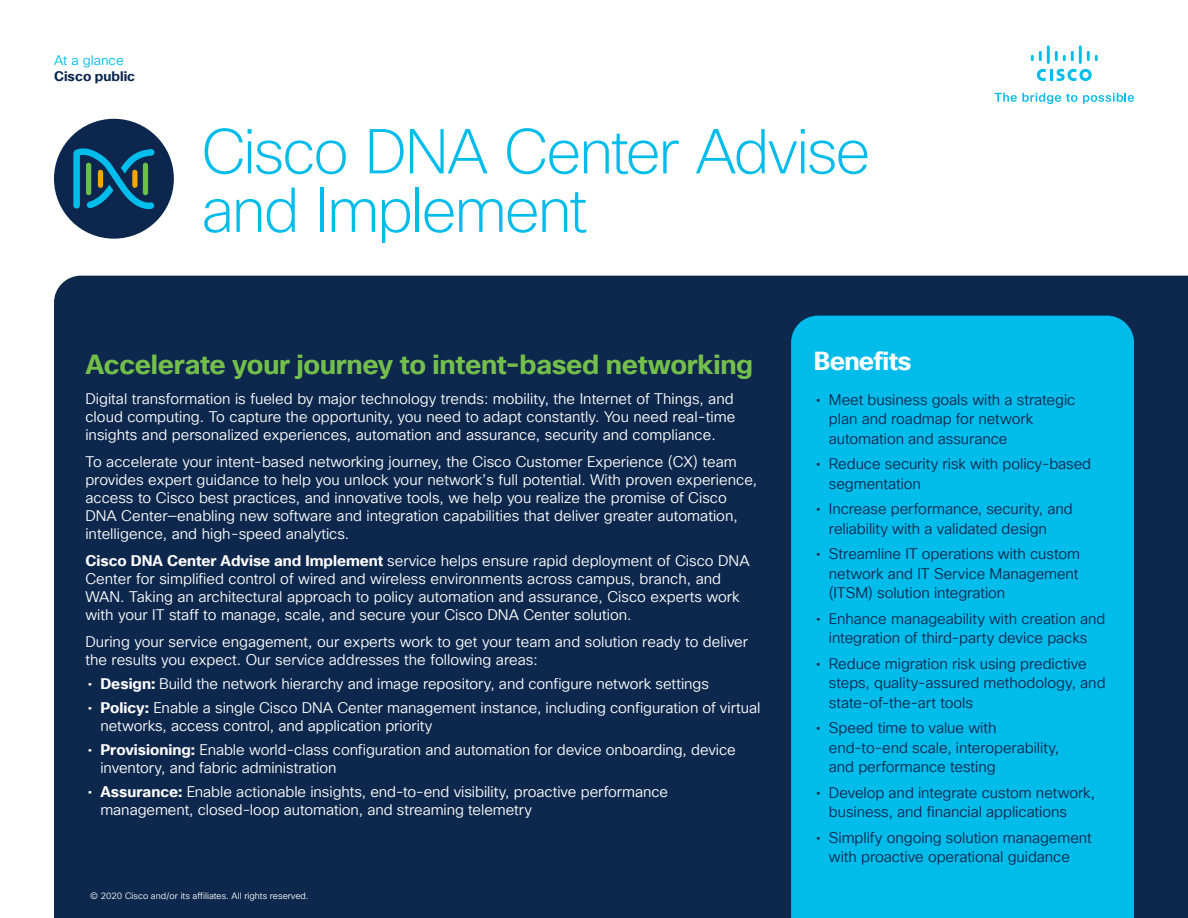
<style>
.page{position:relative;width:1188px;height:918px;background:#fff}
.page>*{position:absolute;margin:0;border:0;box-sizing:border-box;transform-origin:0 0}
.Title_Headline{font:200 61.5px/58.5px "Cisco Sans TT";letter-spacing:-.035em;color:#00bceb}
.Intro_Heading{font:700 27px "Cisco Sans TT";letter-spacing:-.01em;color:#74bf4b}
.Intro_Heading-2{font:700 25.5px "Cisco Sans TT";letter-spacing:-.03em;color:#fff}
.Body_White{font:15px/18px "Cisco Sans TT Light";color:#fff}
.t1{font:15px/19.5px "Cisco Sans TT Light";letter-spacing:-.005em;color:#0d274d}
.t2{font:700 13.5px "Cisco Sans TT";color:#0d274d}
.t3{font:13.5px "Cisco Sans TT Light";color:#00bceb}
.Footer_white{font:9px "Cisco Sans TT Light";color:#fff}
.s1{font-family:"Cisco Sans TT";font-weight:700}
.s2{font-family:"Cisco Sans TT"}
</style>
<div class="page">
<svg style="left:995px;top:93px;width:82px;height:11px"></svg>
<svg style="left:1083px;top:93px;width:51px;height:11px"></svg>
<svg style="left:1037px;top:69px;width:55px;height:12px"></svg>
<svg style="left:1031px;top:51px;width:11px;height:10px"></svg>
<hr style="left:1047px;top:45px;width:3px;height:19px;background:#00bdeb">
<svg style="left:1055px;top:51px;width:19px;height:10px"></svg>
<hr style="left:1079px;top:45px;width:3px;height:19px;background:#00bdeb">
<svg style="left:1087px;top:51px;width:11px;height:10px"></svg>
<div style="left:54px;top:276px;width:1134px;height:642px;background:#0d274d"></div>
<div style="left:791px;top:316px;width:343px;height:602px;background:#00bceb"></div>
<div style="left:54px;top:119px;width:120px;height:120px;background:#0d264d;border-radius:50%"></div>
<svg style="left:73px;top:148px;width:82px;height:61px"></svg>
<p class="t3" style="left:54px;top:51px;width:71px">At a glance</p>
<p class="t2" style="left:54px;top:67px;width:83px">Cisco public</p>
<p class="Title_Headline" style="left:201px;top:124px;width:671px">Cisco DNA Center Advise and Implement</p>
<p class="Intro_Heading" style="left:85px;top:346px;width:669px">Accelerate your journey to intent-based networking</p>
<p class="Body_White" style="left:85px;top:390px;width:651px;text-align:justify">Digital transformation is fueled by major technology trends: mobility, the Internet of Things, and cloud computing. To capture the opportunity, you need to adapt constantly. You need real-time insights and personalized experiences, automation and assurance, security and compliance.</p>
<p class="Body_White" style="left:85px;top:453px;width:673px">To accelerate your intent-based networking journey, the Cisco Customer Experience (CX) team provides expert guidance to help you unlock your network’s full potential. With proven experience, access to Cisco best practices, and innovative tools, we help you realize the promise of Cisco DNA Center—enabling new software and integration capabilities that deliver greater automation, intelligence, and high-speed analytics.</p>
<p class="Body_White" style="left:85px;top:552px;width:666px"><span class="s1">Cisco DNA Center Advise and Implement</span> service helps ensure rapid deployment of Cisco DNA Center for simplified control of wired and wireless environments across campus, branch, and WAN. Taking an architectural approach to policy automation and assurance, Cisco experts work with your IT staff to manage, scale, and secure your Cisco DNA Center solution.</p>
<p class="Body_White" style="left:85px;top:633px;width:664px">During your service engagement, our experts work to get your team and solution ready to deliver the results you expect. Our service addresses the following areas:</p>
<p class="Body_White" style="left:88px;top:675px;width:623px"><span class="s2">•</span> <span class="s1">Design:</span> Build the network hierarchy and image repository, and configure network settings</p>
<p class="Body_White" style="left:100px;top:699px;width:662px;text-indent:-13px"><span class="s2">•</span> <span class="s1">Policy:</span> Enable a single Cisco DNA Center management instance, including configuration of virtual networks, access control, and application priority</p>
<p class="Body_White" style="left:100px;top:741px;width:637px;text-indent:-13px"><span class="s2">•</span> <span class="s1">Provisioning:</span> Enable world-class configuration and automation for device onboarding, device inventory, and fabric administration</p>
<p class="Body_White" style="left:100px;top:783px;width:569px;text-indent:-13px"><span class="s2">•</span> <span class="s1">Assurance:</span> Enable actionable insights, end-to-end visibility, proactive performance management, closed-loop automation, and streaming telemetry</p>
<p class="Footer_white" style="left:90px;top:890px;width:220px">© 2020 Cisco and/or its affiliates. All rights reserved.</p>
<p class="Intro_Heading-2" style="left:814px;top:344px;width:99px">Benefits</p>
<p class="t1" style="left:829px;top:390px;width:248px;text-indent:-13px"><span class="s2">•</span> Meet business goals with a strategic plan and roadmap for network automation and assurance</p>
<p class="t1" style="left:829px;top:455px;width:264px;text-indent:-13px"><span class="s2">•</span> Reduce security risk with policy-based segmentation</p>
<p class="t1" style="left:829px;top:500px;width:245px;text-indent:-13px"><span class="s2">•</span> Increase performance, security, and reliability with a validated design</p>
<p class="t1" style="left:829px;top:545px;width:253px;text-align:justify;text-indent:-13px"><span class="s2">•</span> Streamline IT operations with custom network and IT Service Management (ITSM) solution integration</p>
<p class="t1" style="left:816px;top:609px;width:291px;text-align:center"><span class="s2">•</span> Enhance manageability with creation and integration of third-party device packs</p>
<p class="t1" style="left:829px;top:654px;width:278px;text-indent:-13px"><span class="s2">•</span> Reduce migration risk using predictive steps, quality-assured methodology, and state-of-the-art tools</p>
<p class="t1" style="left:829px;top:719px;width:232px;text-indent:-13px"><span class="s2">•</span> Speed time to value with end-to-end scale, interoperability, and performance testing</p>
<p class="t1" style="left:829px;top:783px;width:268px;text-indent:-13px"><span class="s2">•</span> Develop and integrate custom network, business, and financial applications</p>
<p class="t1" style="left:829px;top:828px;width:264px;text-indent:-13px"><span class="s2">•</span> Simplify ongoing solution management with proactive operational guidance</p>
</div>
